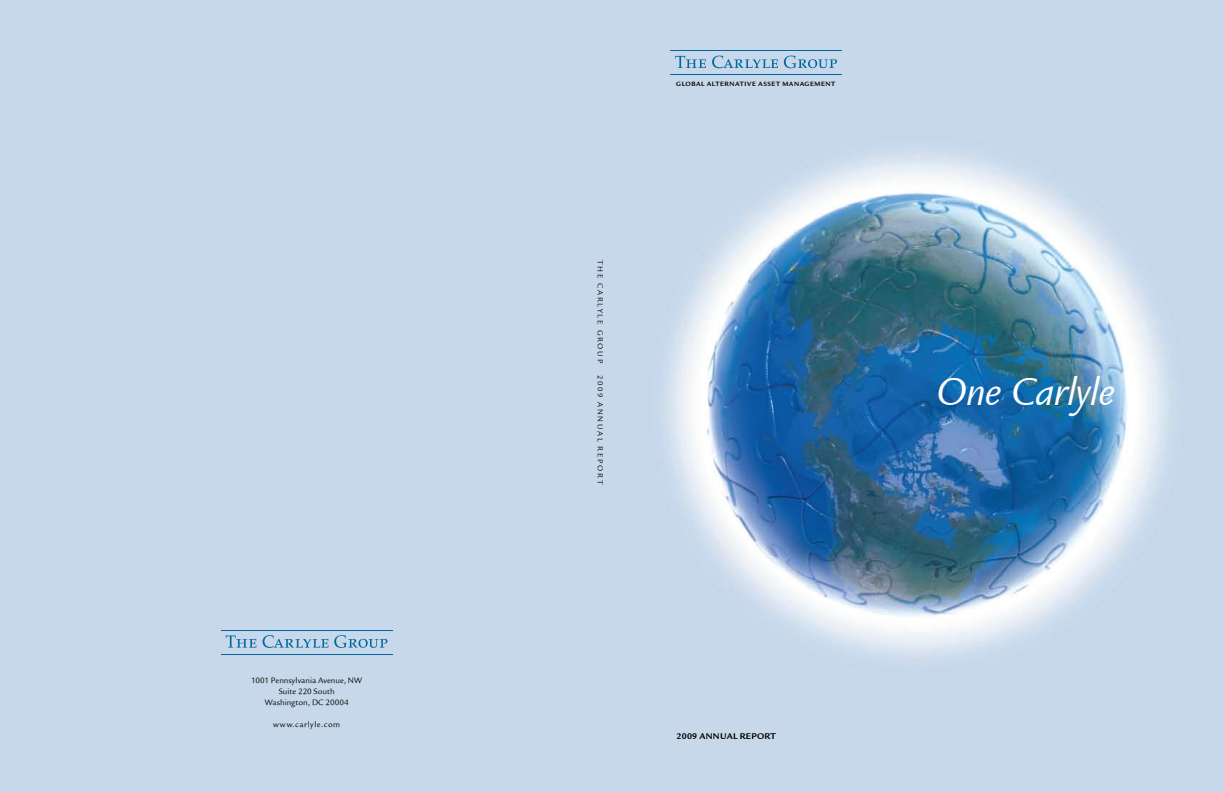
<style>
.page{position:relative;width:1224px;height:792px;background:#fff}
.page>*{position:absolute;margin:0;border:0;box-sizing:border-box;transform-origin:0 0}
.t1{font:italic 42.3px "Legacy Sans ITCTT Book";letter-spacing:-.015em;color:#fff}
.t2{font:9px "Legacy Sans ITCTT Bold";letter-spacing:.03em;color:#000}
.t3{font:8.5px/11px "Legacy Sans ITCTT Book";letter-spacing:.005em;color:#000;text-align:center}
.t4{font:8px "Legacy Sans ITCTT Book";letter-spacing:.215em;color:#000}
.t5{font:6.7px "Legacy Sans ITCTT Bold";letter-spacing:.085em;color:#000}
</style>
<div class="page">
<img style="left:0;top:0;width:1224px;height:792px">
<svg style="left:226px;top:635px;width:30px;height:13px"></svg>
<svg style="left:263px;top:635px;width:65px;height:13px"></svg>
<svg style="left:334px;top:635px;width:53px;height:13px"></svg>
<hr style="left:221px;top:630px;width:172px;height:1px;background:#00679f">
<hr style="left:221px;top:654px;width:172px;height:1px;background:#00679f">
<svg style="left:675px;top:56px;width:31px;height:12px"></svg>
<svg style="left:712px;top:56px;width:66px;height:12px"></svg>
<svg style="left:784px;top:56px;width:53px;height:12px"></svg>
<hr style="left:670px;top:50px;width:172px;height:1px;background:#00679f">
<hr style="left:670px;top:74px;width:172px;height:1px;background:#00679f">
<p class="t3" style="left:251px;top:675px;width:112px">1001 Pennsylvania Avenue, NW<br>Suite 220 South<br>Washington, DC 20004</p>
<p class="t3" style="left:273px;top:719px;width:68px">www.carlyle.com</p>
<p class="t4" style="left:605px;top:260px;width:105px;rotate:90deg">the carlyle group</p>
<p class="t4" style="left:605px;top:375px;width:111px;rotate:90deg">2009 Annual report</p>
<p class="t5" style="left:676px;top:80px;width:41px">GLO BAL ALTE</p>
<p class="t5" style="left:725px;top:80px;width:103px">RNATIVE ASSET MANAGEMENT</p>
<p class="t2" style="left:676px;top:731px;width:101px">2009 ANNUAL REPORT</p>
<h1 class="t1" style="left:936px;top:369px;width:181px">One Carlyle</h1>
</div>
